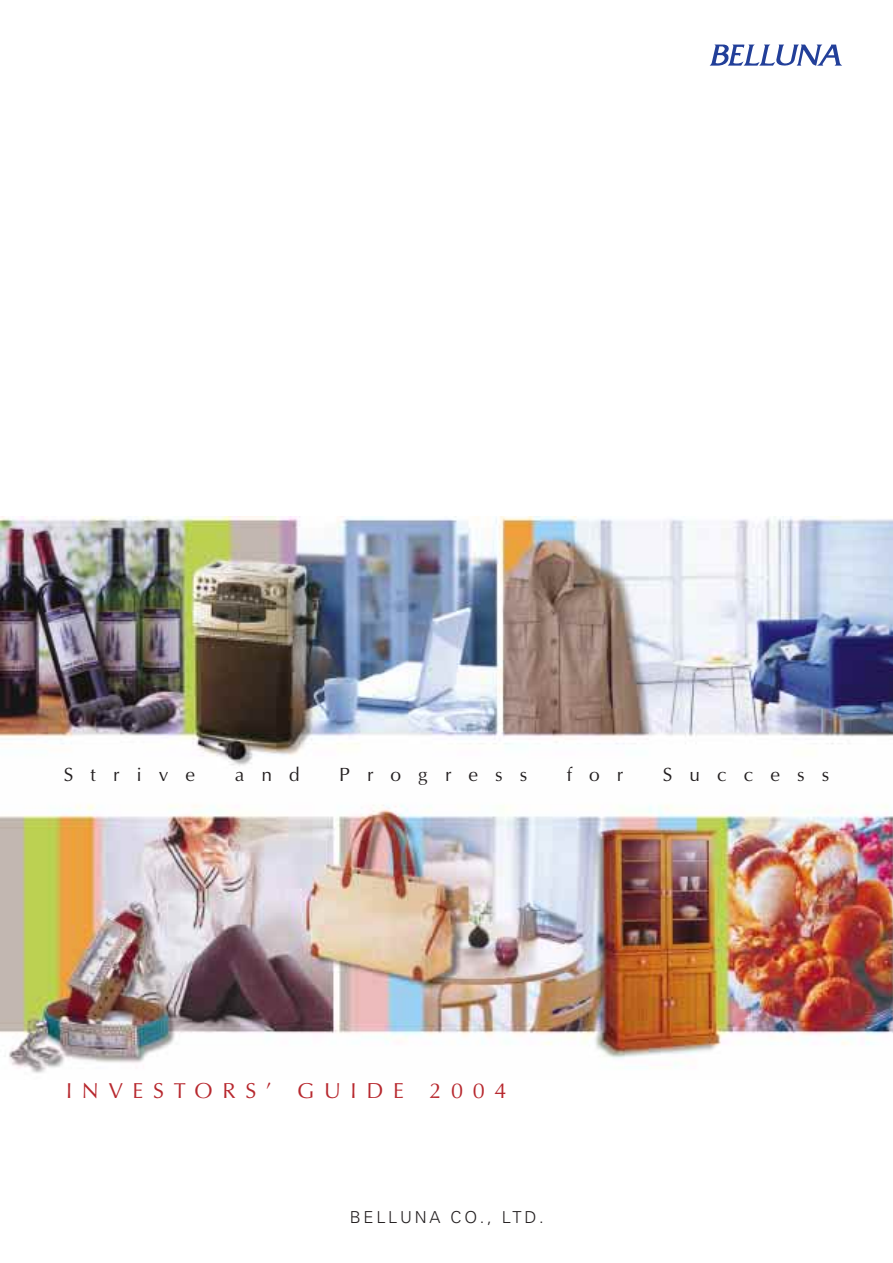
<style>
.page{position:relative;width:893px;height:1263px;background:#fff}
.page>*{position:absolute;margin:0;border:0;box-sizing:border-box;transform-origin:0 0}
.t1{font:21.75px "Optima";letter-spacing:.445em;color:#b7282e}
.t2{font:19.2px "Optima";letter-spacing:.89em;color:#231f20}
.t3{font:300 16.5px "Univers";letter-spacing:.165em;color:#231f20}
</style>
<div class="page">
<img style="left:0;top:516px;width:892px;height:557px">
<svg style="left:709px;top:45px;width:133px;height:21px"></svg>
<p class="t2" style="left:64px;top:767px;width:133px">Strive</p>
<p class="t2" style="left:235px;top:767px;width:67px">and</p>
<p class="t2" style="left:339px;top:767px;width:189px">Progress</p>
<p class="t2" style="left:566px;top:767px;width:58px">for</p>
<p class="t2" style="left:662px;top:767px;width:168px">Success</p>
<p class="t1" style="left:66px;top:1082px;width:442px">INVESTORS’ GUIDE 2004</p>
<p class="t3" style="left:350px;top:1211px;width:195px">BELLUNA CO., LTD.</p>
</div>
